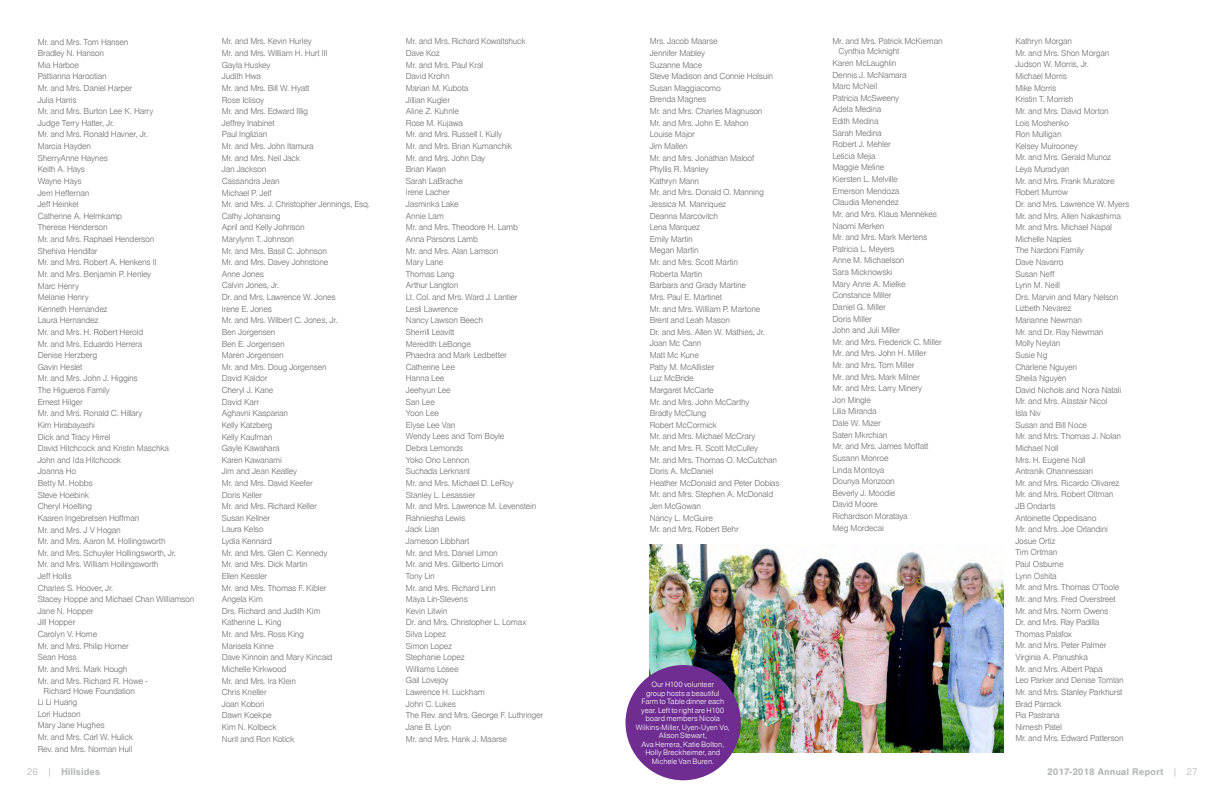
<style>
.page{position:relative;width:1224px;height:792px;background:#fff}
.page>*{position:absolute;margin:0;border:0;box-sizing:border-box;transform-origin:0 0}
.t1{font:700 10px "Nimbus San";color:#b6b7b8}
.t2{font:300 9px/11.6px "Nimbus San";letter-spacing:-.03em;color:#717073}
.t3{font:300 8px/8.5px "Nimbus San";letter-spacing:-.005em;color:#fff;text-align:center}
.s1{font-weight:300}
</style>
<div class="page">
<img style="left:650px;top:544px;width:354px;height:209px">
<div style="left:626px;top:665px;width:115px;height:115px;background:#6f2c91;border-radius:50%"></div>
<p class="t2" style="left:38px;top:36px;width:158px">Mr. and Mrs. Tom Hansen<br>Bradley N. Hanson<br>Mia Harboe<br>Pattianna Harootian<br>Mr. and Mrs. Daniel Harper<br>Julia Harris<br>Mr. and Mrs. Burton Lee K. Harry<br>Judge Terry Hatter, Jr.<br>Mr. and Mrs. Ronald Havner, Jr.<br>Marcia Hayden<br>SherryAnne Haynes<br>Keith A. Hays<br>Wayne Hays<br>Jerri Heffernan<br>Jeff Heinkel<br>Catherine A. Helmkamp<br>Therese Henderson<br>Mr. and Mrs. Raphael Henderson<br>Shehiva Hendifar<br>Mr. and Mrs. Robert A. Henkens II<br>Mr. and Mrs. Benjamin P. Henley<br>Marc Henry<br>Melanie Henry<br>Kenneth Hernandez<br>Laura Hernandez<br>Mr. and Mrs. H. Robert Herold<br>Mr. and Mrs. Eduardo Herrera<br>Denise Herzberg<br>Gavin Heslet<br>Mr. and Mrs. John J. Higgins<br>The Higueros Family<br>Ernest Hilger<br>Mr. and Mrs. Ronald C. Hillary<br>Kim Hirabayashi<br>Dick and Tracy Hirrel<br>David Hitchcock and Kristin Maschka<br>John and Ida Hitchcock<br>Joanna Ho<br>Betty M. Hobbs<br>Steve Hoebink<br>Cheryl Hoelting<br>Kaaren Ingebretsen Hoffman<br>Mr. and Mrs. J V Hogan<br>Mr. and Mrs. Aaron M. Hollingsworth<br>Mr. and Mrs. Schuyler Hollingsworth, Jr.<br>Mr. and Mrs. William Hollingsworth<br>Jeff Hollis<br>Charles S. Hoover, Jr.<br>Stacey Hoppe and Michael Chan Williamson<br>Jane N. Hopper<br>Jill Hopper<br>Carolyn V. Horne<br>Mr. and Mrs. Philip Horner<br>Sean Hoss<br>Mr. and Mrs. Mark Hough<br>Mr. and Mrs. Richard R. Howe -</p>
<p class="t2" style="left:38px;top:685px;width:99px;text-indent:6px">Richard Howe Foundation<br>Li Li Huang<br>Lori Hudson<br>Mary Jane Hughes<br>Mr. and Mrs. Carl W. Hulick<br>Rev. and Mrs. Norman Hull</p>
<p class="t2" style="left:222px;top:36px;width:150px">Mr. and Mrs. Kevin Hurley<br>Mr. and Mrs. William H. Hurt III<br>Gayla Huskey<br>Judith Hwa<br>Mr. and Mrs. Bill W. Hyatt<br>Rose Iclisoy<br>Mr. and Mrs. Edward Illig<br>Jeffrey Inabinet<br>Paul Inglizian<br>Mr. and Mrs. John Itamura<br>Mr. and Mrs. Neil Jack<br>Jan Jackson<br>Cassandra Jean<br>Michael P. Jelf<br>Mr. and Mrs. J. Christopher Jennings, Esq.<br>Cathy Johansing<br>April and Kelly Johnson<br>Marylynn T. Johnson<br>Mr. and Mrs. Basil C. Johnson<br>Mr. and Mrs. Davey Johnstone<br>Anne Jones<br>Calvin Jones, Jr.<br>Dr. and Mrs. Lawrence W. Jones<br>Irene E. Jones<br>Mr. and Mrs. Wilbert C. Jones, Jr.<br>Ben Jorgensen<br>Ben E. Jorgensen<br>Maren Jorgensen<br>Mr. and Mrs. Doug Jorgensen<br>David Kaldor<br>Cheryl J. Kane<br>David Karr<br>Aghavni Kasparian<br>Kelly Katzberg<br>Kelly Kaufman<br>Gayle Kawahara<br>Karen Kawanami<br>Jim and Jean Keatley<br>Mr. and Mrs. David Keefer<br>Doris Keller<br>Mr. and Mrs. Richard Keller<br>Susan Kellner<br>Laura Kelso<br>Lydia Kennard<br>Mr. and Mrs. Glen C. Kennedy<br>Mr. and Mrs. Dick Martin<br>Ellen Kessler<br>Mr. and Mrs. Thomas F. Kibler<br>Angela Kim<br>Drs. Richard and Judith Kim<br>Katherine L. King<br>Mr. and Mrs. Ross King<br>Marisela Kinne<br>Dave Kinnoin and Mary Kincaid<br>Michelle Kirkwood<br>Mr. and Mrs. Ira Klein<br>Chris Kneller<br>Joan Kobori<br>Dawn Koekpe<br>Kim N. Kolbeck<br>Nurit and Ron Kotick</p>
<p class="t2" style="left:406px;top:36px;width:139px">Mr. and Mrs. Richard Kowaltshuck<br>Dave Koz<br>Mr. and Mrs. Paul Kral<br>David Krohn<br>Marian M. Kubota<br>Jillian Kugler<br>Aline Z. Kuhnle<br>Rose M. Kujawa<br>Mr. and Mrs. Russell I. Kully<br>Mr. and Mrs. Brian Kumanchik<br>Mr. and Mrs. John Day<br>Brian Kwan<br>Sarah LaBrache<br>Irene Lacher<br>Jasminka Lake<br>Annie Lam<br>Mr. and Mrs. Theodore H. Lamb<br>Anna Parsons Lamb<br>Mr. and Mrs. Alan Lamson<br>Mary Lane<br>Thomas Lang<br>Arthur Langton<br>Lt. Col. and Mrs. Ward J. Lantier<br>Lesli Lawrence<br>Nancy Lawson Beech<br>Sherrill Leavitt<br>Meredith LeBonge<br>Phaedra and Mark Ledbetter<br>Catherine Lee<br>Hanna Lee<br>Jeehyun Lee<br>San Lee<br>Yoon Lee<br>Elyse Lee Van<br>Wendy Lees and Tom Boyle<br>Debra Lemonds<br>Yoko Ono Lennon<br>Suchada Lerknant<br>Mr. and Mrs. Michael D. LeRoy<br>Stanley L. Lesassier<br>Mr. and Mrs. Lawrence M. Levenstein<br>Rahniesha Lewis<br>Jack Lian<br>Jameson Libbhart<br>Mr. and Mrs. Daniel Limon<br>Mr. and Mrs. Gilberto Limon<br>Tony Lin<br>Mr. and Mrs. Richard Linn<br>Maya Lin-Stevens<br>Kevin Litwin<br>Dr. and Mrs. Christopher L. Lomax<br>Silva Lopez<br>Simon Lopez<br>Stephanie Lopez<br>Williams Losee<br>Gail Lovejoy<br>Lawrence H. Luckham<br>John C. Lukes<br>The Rev. and Mrs. George F. Luthringer<br>Jane B. Lyon<br>Mr. and Mrs. Hank J. Maarse</p>
<p class="t2" style="left:650px;top:36px;width:131px">Mrs. Jacob Maarse<br>Jennifer Mabley<br>Suzanne Mace<br>Steve Madison and Connie Holsuin<br>Susan Maggiacomo<br>Brenda Magnes<br>Mr. and Mrs. Charles Magnuson<br>Mr. and Mrs. John E. Mahon<br>Louise Major<br>Jim Mallen<br>Mr. and Mrs. Jonathan Maloof<br>Phyllis R. Manley<br>Kathryn Mann<br>Mr. and Mrs. Donald O. Manning<br>Jessica M. Manriquez<br>Deanna Marcovitch<br>Lena Marquez<br>Emily Martin<br>Megan Martin<br>Mr. and Mrs. Scott Martin<br>Roberta Martin<br>Barbara and Grady Martine<br>Mrs. Paul E. Martinet<br>Mr. and Mrs. William P. Martone<br>Brent and Leah Mason<br>Dr. and Mrs. Allen W. Mathies, Jr.<br>Joan Mc Cann<br>Matt Mc Kune<br>Patty M. McAllister<br>Luz McBride<br>Margaret McCarte<br>Mr. and Mrs. John McCarthy<br>Bradly McClung<br>Robert McCormick<br>Mr. and Mrs. Michael McCrary<br>Mr. and Mrs. R. Scott McCulley<br>Mr. and Mrs. Thomas O. McCutchan<br>Doris A. McDaniel<br>Heather McDonald and Peter Dobias<br>Mr. and Mrs. Stephen A. McDonald<br>Jen McGowan<br>Nancy L. McGuire<br>Mr. and Mrs. Robert Behr</p>
<p class="t2" style="left:838px;top:37px;width:106px;line-height:10px;text-indent:-6px">Mr. and Mrs. Patrick McKiernan<br>Cynthia Mcknight</p>
<p class="t2" style="left:833px;top:57px;width:111px">Karen McLaughlin<br>Dennis J. McNamara<br>Marc McNeil<br>Patricia McSweeny<br>Adela Medina<br>Edith Medina<br>Sarah Medina<br>Robert J. Mehler<br>Leticia Mejia<br>Maggie Meline<br>Kiersten L. Melville<br>Emerson Mendoza<br>Claudia Menendez<br>Mr. and Mrs. Klaus Mennekes<br>Naomi Merken<br>Mr. and Mrs. Mark Mertens<br>Patricia L. Meyers<br>Anne M. Michaelson<br>Sara Micknowski<br>Mary Anne A. Mielke<br>Constance Miller<br>Daniel G. Miller<br>Doris Miller<br>John and Juli Miller<br>Mr. and Mrs. Frederick C. Miller<br>Mr. and Mrs. John H. Miller<br>Mr. and Mrs. Tom Miller<br>Mr. and Mrs. Mark Milner<br>Mr. and Mrs. Larry Minery<br>Jon Mingle<br>Lilia Miranda<br>Dale W. Mizer<br>Saten Mkrchian<br>Mr. and Mrs. James Moffatt<br>Susann Monroe<br>Linda Montoya<br>Dounya Monzoon<br>Beverly J. Moodie<br>David Moore<br>Richardson Morataya<br>Meg Mordecai</p>
<p class="t3" style="left:636px;top:681px;width:95px">Our H100 volunteer<br>group hosts a beautiful<br>Farm to Table dinner each year. Left to right are H100 board members Nicola<br>Wilkins-Miller, Uyen-Uyen Vo,<br>Alison Stewart,<br>Ava Herrera, Katie Bolton,<br>Holly Breckheimer, and<br>Michele Van Buren.</p>
<p class="t2" style="left:1015px;top:36px;width:116px">Kathryn Morgan<br>Mr. and Mrs. Shon Morgan<br>Judson W. Morris, Jr.<br>Michael Morris<br>Mike Morris<br>Kristin T. Morrish<br>Mr. and Mrs. David Morton<br>Lois Moshenko<br>Ron Mulligan<br>Kelsey Mulrooney<br>Mr. and Mrs. Gerald Munoz<br>Leya Muradyan<br>Mr. and Mrs. Frank Muratore<br>Robert Murrow<br>Dr. and Mrs. Lawrence W. Myers<br>Mr. and Mrs. Allen Nakashima<br>Mr. and Mrs. Michael Napal<br>Michelle Naples<br>The Nardoni Family<br>Dave Navarro<br>Susan Neff<br>Lynn M. Neill<br>Drs. Marvin and Mary Nelson<br>Lizbeth Nevarez<br>Marianne Newman<br>Mr. and Dr. Ray Newman<br>Molly Neylan<br>Susie Ng<br>Charlene Nguyen<br>Sheila Nguyen<br>David Nichols and Nora Natali<br>Mr. and Mrs. Alastair Nicol<br>Isla Niv<br>Susan and Bill Noce<br>Mr. and Mrs. Thomas J. Nolan<br>Michael Noll<br>Mrs. H. Eugene Noll<br>Antranik Ohannessian<br>Mr. and Mrs. Ricardo Olivarez<br>Mr. and Mrs. Robert Oltman<br>JB Ondarts<br>Antoinette Oppedisano<br>Mr. and Mrs. Joe Orlandini<br>Josue Ortiz<br>Tim Ortman<br>Paul Osburne<br>Lynn Oshita<br>Mr. and Mrs. Thomas O’Toole<br>Mr. and Mrs. Fred Overstreet<br>Mr. and Mrs. Norm Owens<br>Dr. and Mrs. Ray Padilla<br>Thomas Palafox<br>Mr. and Mrs. Peter Palmer<br>Virginia A. Panushka<br>Mr. and Mrs. Albert Papa<br>Leo Parker and Denise Tomlan<br>Mr. and Mrs. Stanley Parkhurst<br>Brad Parrack<br>Pia Pastrana<br>Nimesh Patel<br>Mr. and Mrs. Edward Patterson</p>
<p class="t1" style="left:27px;top:766px;width:75px"><span class="s1">26 |</span> Hillsides</p>
<p class="t1" style="left:1047px;top:766px;width:152px">2017-2018 Annual Report <span class="s1">| 27</span></p>
</div>
